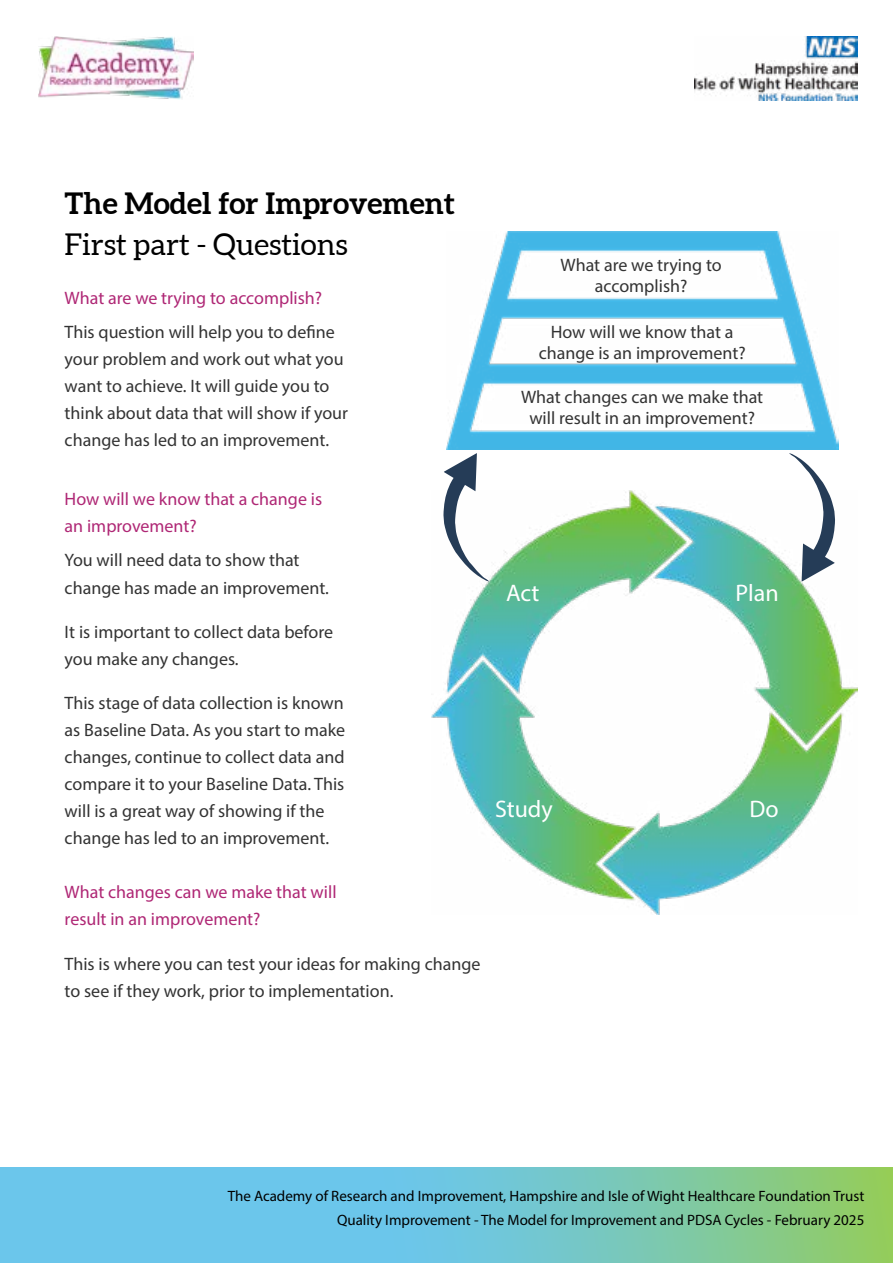
<style>
.page{position:relative;width:893px;height:1263px;background:#fff}
.page>*{position:absolute;margin:0;border:0;box-sizing:border-box;transform-origin:0 0}
.t1{font:700 30px "Aleo";color:#000}
.t2{font:30px "Aleo";color:#000}
.t3{font:24px "Myriad Pro";color:#fff}
.t4{font:18px/27px "Myriad Pro";color:#333}
.t5{font:18px/27px "Myriad Pro";color:#af2775}
.t6{font:15px/24px "Myriad Pro";color:#000;text-align:right}
</style>
<div class="page">
<img style="left:432px;top:490px;width:425px;height:425px">
<img style="left:446px;top:232px;width:393px;height:217px">
<svg style="left:789px;top:453px;width:46px;height:129px"></svg>
<svg style="left:443px;top:453px;width:47px;height:129px"></svg>
<img style="left:694px;top:37px;width:163px;height:64px">
<img style="left:38px;top:37px;width:156px;height:63px">
<svg style="left:0;top:1168px;width:893px;height:95px;background:#74c7c8"></svg>
<h1 class="t1" style="left:65px;top:185px;width:392px">The Model for Improvement</h1>
<h1 class="t2" style="left:65px;top:227px;width:285px">First part - Questions</h1>
<p class="t5" style="left:65px;top:284px;width:259px">What are we trying to accomplish?</p>
<p class="t4" style="left:65px;top:318px;width:285px">This question will help you to define your problem and work out what you want to achieve. It will guide you to think about data that will show if your change has led to an improvement.</p>
<p class="t4" style="left:560px;top:254px;width:163px;line-height:21px;text-align:center">What are we trying to accomplish?</p>
<p class="t4" style="left:539px;top:321px;width:208px;line-height:21px;text-align:center">How will we know that a change is an improvement?</p>
<p class="t4" style="left:521px;top:386px;width:244px;line-height:21px;text-align:center">What changes can we make that will result in an improvement?</p>
<p class="t5" style="left:65px;top:485px;width:259px">How will we know that a change is an improvement?</p>
<p class="t4" style="left:65px;top:547px;width:266px">You will need data to show that change has made an improvement.</p>
<p class="t4" style="left:65px;top:618px;width:270px">It is important to collect data before you make any changes.</p>
<p class="t4" style="left:65px;top:689px;width:282px">This stage of data collection is known as Baseline Data. As you start to make changes, continue to collect data and compare it to your Baseline Data. This will is a great way of showing if the change has led to an improvement.</p>
<p class="t5" style="left:65px;top:878px;width:273px">What changes can we make that will result in an improvement?</p>
<p class="t4" style="left:65px;top:950px;width:417px">This is where you can test your ideas for making change to see if they work, prior to implementation.</p>
<h2 class="t3" style="left:506px;top:578px;width:35px">Act</h2>
<h2 class="t3" style="left:736px;top:578px;width:45px">Plan</h2>
<h2 class="t3" style="left:495px;top:795px;width:59px">Study</h2>
<h2 class="t3" style="left:749px;top:795px;width:31px">Do</h2>
<p class="t6" style="left:228px;top:1183px;width:638px">The Academy of Research and Improvement, Hampshire and Isle of Wight Healthcare Foundation Trust<br>Quality Improvement - The Model for Improvement and PDSA Cycles - February 2025</p>
</div>
